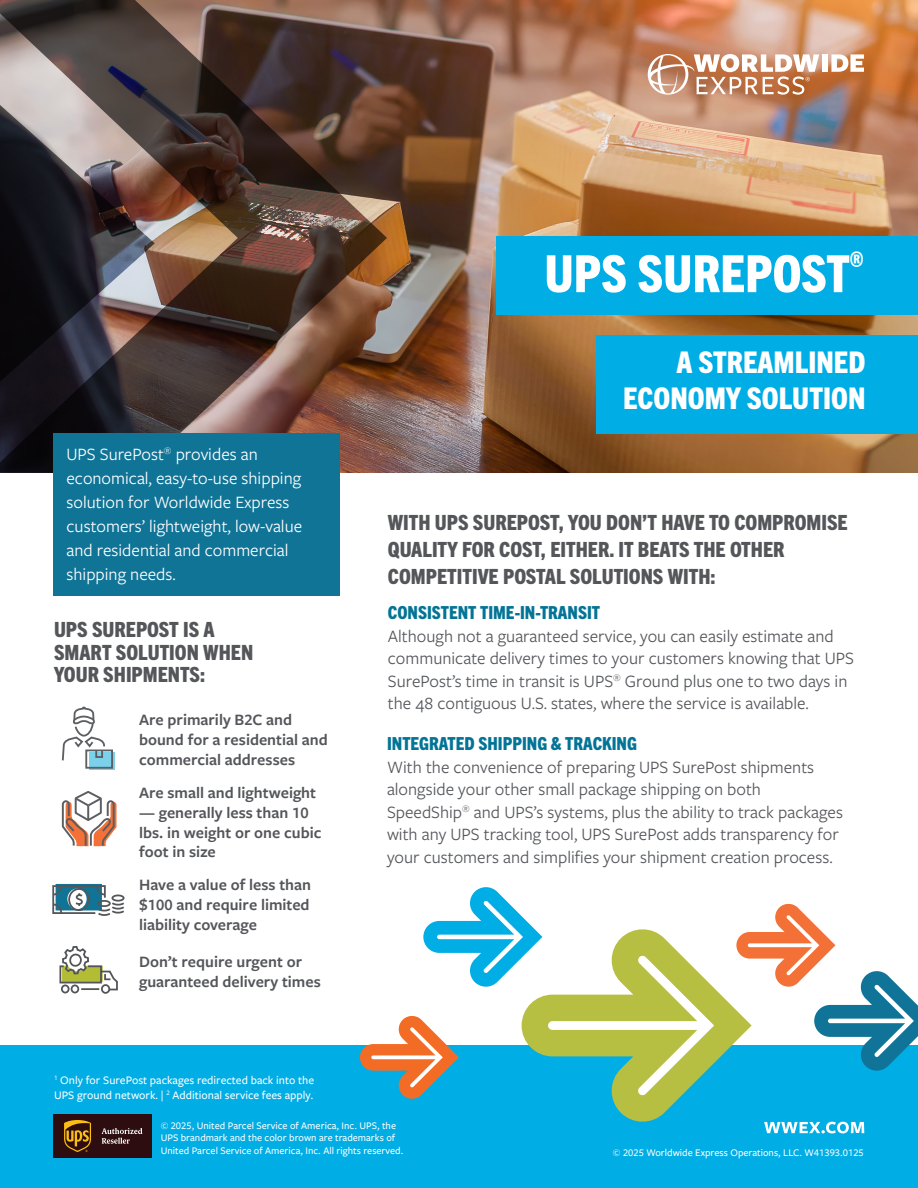
<style>
.page{position:relative;width:918px;height:1188px;background:#fff}
.page>*{position:absolute;margin:0;border:0;box-sizing:border-box;transform-origin:0 0}
.t1{font:800 condensed 51.3px "Trade Gothic Next LT Pro";color:#fff}
.t2{font:800 condensed 30px/36px "Trade Gothic Next LT Pro";color:#fff;text-align:right}
.t3{font:800 condensed 21px/22.5px "Trade Gothic Next LT Pro";color:#54565a}
.t4{font:18px/22.5px "Freight Sans Pro";color:#54565a}
.t5{font:18px/24px "Freight Sans Pro";color:#fff}
.t6{font:800 condensed 18px "Trade Gothic Next LT Pro";color:#037496}
.t7{font:600 16.5px/19.8px "Freight Sans Pro";color:#54565a}
.t8{font:500 12px/14.4px "Freight Sans Pro";color:#fff}
.t9{font:500 10.5px/12.6px "Freight Sans Pro";color:#fff}
</style>
<div class="page">
<div style="left:0;top:1045px;width:918px;height:143px;background:#00ade5"></div>
<svg style="left:62px;top:791px;width:55px;height:55px"></svg>
<img style="left:387px;top:0;width:531px;height:472px">
<img style="left:0;top:0;width:387px;height:472px">
<div style="left:497px;top:236px;width:421px;height:79px;background:#00ade5"></div>
<div style="left:596px;top:335px;width:322px;height:99px;background:#00ade5"></div>
<div style="left:822px;top:54px;width:6px;height:18px;background:#fff"></div>
<svg style="left:831px;top:54px;width:33px;height:18px"></svg>
<svg style="left:648px;top:54px;width:171px;height:41px"></svg>
<div style="left:53px;top:434px;width:286px;height:162px;background:#107497"></div>
<svg style="left:59px;top:945px;width:59px;height:49px"></svg>
<svg style="left:764px;top:1122px;width:100px;height:11px"></svg>
<svg style="left:0;top:91px;width:155px;height:304px;background:#4d4649"></svg>
<svg style="left:52px;top:884px;width:73px;height:32px"></svg>
<div style="left:89px;top:753px;width:26px;height:17px;background:#7ad1e9"></div>
<div style="left:85px;top:750px;width:28px;height:19px;border:2px solid #5c5e62"></div>
<svg style="left:62px;top:707px;width:44px;height:55px"></svg>
<div style="left:54px;top:1114px;width:98px;height:44px;background:#2d0d0f"></div>
<svg style="left:64px;top:1120px;width:27px;height:32px"></svg>
<svg style="left:101px;top:1128px;width:42px;height:16px"></svg>
<svg style="left:615px;top:998px;width:121px;height:124px"></svg>
<svg style="left:736px;top:903px;width:182px;height:168px"></svg>
<svg style="left:360px;top:887px;width:364px;height:218px"></svg>
<p class="t1" style="left:544px;top:239px;width:321px">UPS SUREPOST<sup>®</sup></p>
<p class="t5" style="left:67px;top:441px;width:237px">UPS SurePost<sup>®</sup> provides an economical, easy-to-use shipping solution for Worldwide Express customers’ lightweight, low-value and residential and commercial shipping needs.</p>
<p class="t3" style="left:54px;top:617px;width:201px">UPS SUREPOST IS A<br>SMART SOLUTION WHEN<br>YOUR SHIPMENTS:</p>
<p class="t7" style="left:139px;top:710px;width:190px">Are primarily B2C and bound for a residential and commercial addresses</p>
<p class="t7" style="left:139px;top:782px;width:179px">Are small and lightweight</p>
<p class="t7" style="left:139px;top:802px;width:184px">— generally less than 10 lbs. in weight or one cubic foot in size</p>
<p class="t7" style="left:139px;top:874px;width:173px;text-align:justify">Have a value of less than $100 and require limited liability coverage</p>
<p class="t7" style="left:139px;top:951px;width:183px">Don’t require urgent or guaranteed delivery times</p>
<p class="t8" style="left:54px;top:1073px;width:262px"><sup>1</sup> Only for SurePost packages redirected back into the<br>UPS ground network. | <sup>2</sup> Additional service fees apply.</p>
<p class="t2" style="left:623px;top:343px;width:244px">A STREAMLINED<br>ECONOMY SOLUTION</p>
<p class="t3" style="left:388px;top:508px;width:461px;line-height:27px">WITH UPS SUREPOST, YOU DON’T HAVE TO COMPROMISE<br>QUALITY FOR COST, EITHER. IT BEATS THE OTHER<br>COMPETITIVE POSTAL SOLUTIONS WITH:</p>
<p class="t6" style="left:388px;top:600px;width:214px">CONSISTENT TIME-IN-TRANSIT</p>
<p class="t4" style="left:388px;top:624px;width:468px">Although not a guaranteed service, you can easily estimate and communicate delivery times to your customers knowing that UPS SurePost’s time in transit is UPS<sup>®</sup> Ground plus one to two days in the 48 contiguous U.S. states, where the service is available.</p>
<p class="t6" style="left:387px;top:731px;width:251px">INTEGRATED SHIPPING &amp; TRACKING</p>
<p class="t4" style="left:387px;top:755px;width:457px">With the convenience of preparing UPS SurePost shipments alongside your other small package shipping on both SpeedShip<sup>®</sup> and UPS’s systems, plus the ability to track packages with any UPS tracking tool, UPS SurePost adds transparency for your customers and simplifies your shipment creation process.</p>
<p class="t9" style="left:161px;top:1119px;width:244px">© 2025, United Parcel Service of America, Inc. UPS, the<br>UPS brandmark and the color brown are trademarks of<br>United Parcel Service of America, Inc. All rights reserved.</p>
<p class="t9" style="left:613px;top:1146px;width:252px">© 2025 Worldwide Express Operations, LLC. W41393.0125</p>
</div>
